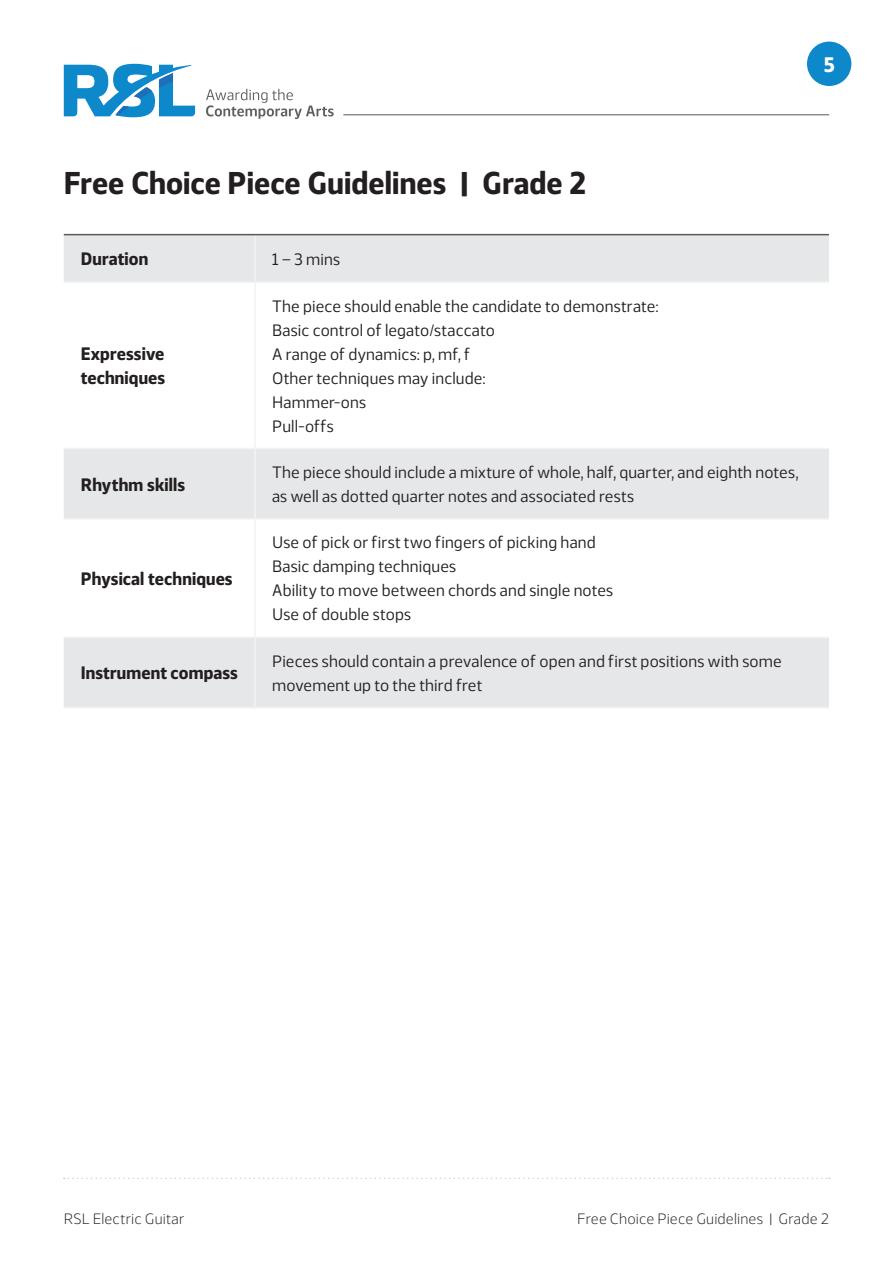
<style>
.page{position:relative;width:893px;height:1263px;background:#fff}
.page>*{position:absolute;margin:0;border:0;box-sizing:border-box;transform-origin:0 0}
.t1{font:700 31.5px "Webnar";letter-spacing:.005em;color:#231f20}
.t2{font:700 21px "Webnar";color:#fff}
.t3{font:700 18px/24px "Webnar";letter-spacing:.005em;color:#231f20}
.t4{font:16.5px/24px "Webnar";letter-spacing:.01em;color:#231f20}
.t5{font:300 15px "Webnar";letter-spacing:.01em;color:#231f20}
</style>
<div class="page">
<svg style="left:64px;top:64px;width:131px;height:53px"></svg>
<svg style="left:206px;top:89px;width:128px;height:30px"></svg>
<hr style="left:343px;top:114px;width:486px;height:1px;background:#57585a">
<svg style="left:64px;top:1177px;width:766px;height:2px"></svg>
<div style="left:807px;top:42px;width:44px;height:44px;background:#0c88cb;border-radius:50%"></div>
<div style="left:64px;top:235px;width:765px;height:46px;background:#e6e7e9"></div>
<svg style="left:64px;top:449px;width:765px;height:258px;fill:#e6e7e9"></svg>
<hr style="left:254px;top:235px;width:2px;height:46px;background:#f2f3f4">
<hr style="left:64px;top:281px;width:191px;height:2px;background:#f2f3f4">
<hr style="left:255px;top:281px;width:574px;height:2px;background:#f2f3f4">
<hr style="left:254px;top:283px;width:2px;height:165px;background:#f2f3f4">
<hr style="left:64px;top:448px;width:191px;height:1px;background:#f2f3f4">
<hr style="left:255px;top:448px;width:574px;height:1px;background:#f2f3f4">
<hr style="left:254px;top:449px;width:2px;height:69px;background:#f2f3f4">
<hr style="left:64px;top:518px;width:191px;height:2px;background:#f2f3f4">
<hr style="left:255px;top:518px;width:574px;height:2px;background:#f2f3f4">
<hr style="left:254px;top:520px;width:2px;height:117px;background:#f2f3f4">
<hr style="left:64px;top:637px;width:191px;height:1px;background:#f2f3f4">
<hr style="left:255px;top:637px;width:574px;height:1px;background:#f2f3f4">
<hr style="left:254px;top:638px;width:2px;height:69px;background:#f2f3f4">
<hr style="left:64px;top:707px;width:191px;height:1px;background:#f2f3f4">
<hr style="left:255px;top:707px;width:574px;height:1px;background:#f2f3f4">
<hr style="left:64px;top:234px;width:191px;height:1px;background:#57585a">
<hr style="left:255px;top:234px;width:574px;height:1px;background:#57585a">
<p class="t2" style="left:824px;top:48px;width:13px">5</p>
<p class="t1" style="left:64px;top:158px;width:524px">Free Choice Piece Guidelines | Grade 2</p>
<p class="t3" style="left:81px;top:246px;width:69px">Duration</p>
<p class="t4" style="left:272px;top:246px;width:69px">1 – 3 mins</p>
<p class="t3" style="left:81px;top:341px;width:86px">Expressive techniques</p>
<p class="t4" style="left:272px;top:292px;width:388px">The piece should enable the candidate to demonstrate:</p>
<p class="t4" style="left:272px;top:316px;width:224px">Basic control of legato/staccato</p>
<p class="t4" style="left:272px;top:340px;width:199px">A range of dynamics: p, mf, f</p>
<p class="t4" style="left:272px;top:364px;width:215px">Other techniques may include:</p>
<p class="t4" style="left:272px;top:388px;width:95px">Hammer-ons</p>
<p class="t4" style="left:272px;top:412px;width:63px">Pull-offs</p>
<p class="t3" style="left:81px;top:471px;width:106px">Rhythm skills</p>
<p class="t4" style="left:272px;top:459px;width:528px">The piece should include a mixture of whole, half, quarter, and eighth notes, as well as dotted quarter notes and associated rests</p>
<p class="t3" style="left:81px;top:565px;width:153px">Physical techniques</p>
<p class="t3" style="left:81px;top:660px;width:159px">Instrument compass</p>
<p class="t4" style="left:272px;top:529px;width:325px">Use of pick or first two fingers of picking hand</p>
<p class="t4" style="left:272px;top:553px;width:186px">Basic damping techniques</p>
<p class="t4" style="left:272px;top:577px;width:343px">Ability to move between chords and single notes</p>
<p class="t4" style="left:272px;top:601px;width:141px">Use of double stops</p>
<p class="t4" style="left:272px;top:648px;width:511px">Pieces should contain a prevalence of open and first positions with some movement up to the third fret</p>
<p class="t5" style="left:64px;top:1207px;width:122px">RSL Electric Guitar</p>
<p class="t5" style="left:577px;top:1207px;width:253px">Free Choice Piece Guidelines | Grade 2</p>
</div>
